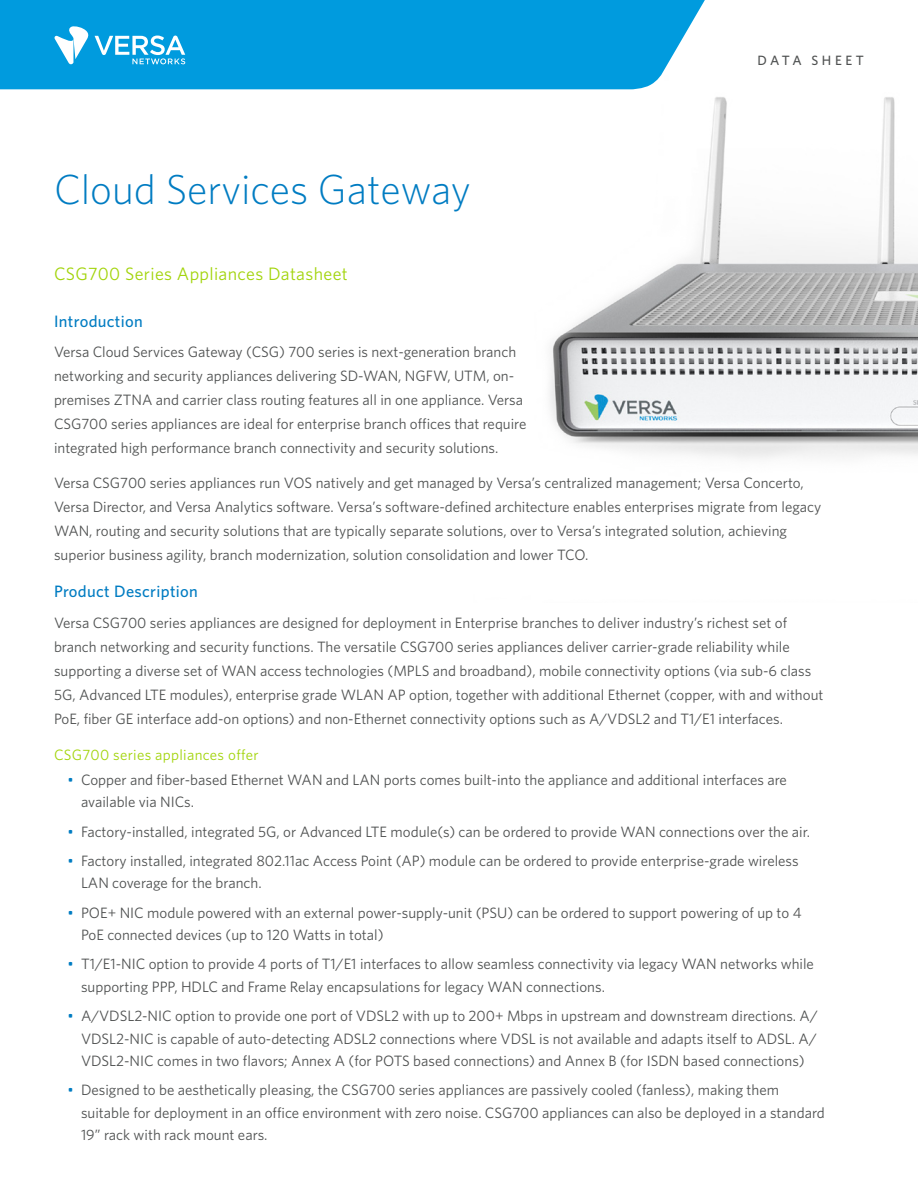
<style>
.page{position:relative;width:918px;height:1188px;background:#fff}
.page>*{position:absolute;margin:0;border:0;box-sizing:border-box;transform-origin:0 0}
.t1{font:300 42px "Whitney";color:#007cc2}
.Subhead{font:18px "Whitney";letter-spacing:.02em;color:#a2d40a}
.t2{font:500 16.5px "Whitney";letter-spacing:.02em;color:#007cc2}
.Main_Body_Text{font:15px/24px "Whitney";color:#4f5151}
.t3{font:15px "Whitney";letter-spacing:.02em;color:#a2d40a}
.Highlight{font:500 13.5px "Whitney";letter-spacing:.26em;color:#4f5151}
.s1{color:#007cc2}
</style>
<div class="page">
<img style="left:473px;top:89px;width:445px;height:370px">
<div style="left:0;top:0;width:705px;height:89px;background:#009bde"></div>
<svg style="left:95px;top:36px;width:90px;height:28px"></svg>
<svg style="left:54px;top:26px;width:35px;height:38px"></svg>
<p class="t1" style="left:54px;top:161px;width:418px">Cloud Services Gateway</p>
<p class="Highlight" style="left:758px;top:51px;width:108px">DATA SHEET</p>
<p class="Subhead" style="left:54px;top:262px;width:295px">CSG700 Series Appliances Datasheet</p>
<h1 class="t2" style="left:54px;top:310px;width:90px">Introduction</h1>
<p class="Main_Body_Text" style="left:54px;top:340px;width:474px">Versa Cloud Services Gateway (CSG) 700 series is next-generation branch networking and security appliances delivering SD-WAN, NGFW, UTM, on&shy;premises ZTNA and carrier class routing features all in one appliance. Versa CSG700 series appliances are ideal for enterprise branch offices that require integrated high performance branch connectivity and security solutions.</p>
<p class="Main_Body_Text" style="left:54px;top:470px;width:769px">Versa CSG700 series appliances run VOS natively and get managed by Versa’s centralized management; Versa Concerto, Versa Director, and Versa Analytics software. Versa’s software-defined architecture enables enterprises migrate from legacy WAN, routing and security solutions that are typically separate solutions, over to Versa’s integrated solution, achieving superior business agility, branch modernization, solution consolidation and lower TCO.</p>
<h1 class="t2" style="left:54px;top:581px;width:145px">Product Description</h1>
<p class="Main_Body_Text" style="left:54px;top:611px;width:771px">Versa CSG700 series appliances are designed for deployment in Enterprise branches to deliver industry’s richest set of branch networking and security functions. The versatile CSG700 series appliances deliver carrier-grade reliability while supporting a diverse set of WAN access technologies (MPLS and broadband), mobile connectivity options (via sub-6 class 5G, Advanced LTE modules), enterprise grade WLAN AP option, together with additional Ethernet (copper, with and without PoE, fiber GE interface add-on options) and non-Ethernet connectivity options such as A/VDSL2 and T1/E1 interfaces.</p>
<h2 class="t3" style="left:54px;top:745px;width:206px">CSG700 series appliances offer</h2>
<p class="Main_Body_Text" style="left:81px;top:768px;width:707px;line-height:22.5px;text-indent:-14px"><span class="s1">•</span> Copper and fiber-based Ethernet WAN and LAN ports comes built-into the appliance and additional interfaces are available via NICs.</p>
<p class="Main_Body_Text" style="left:68px;top:819px;width:744px"><span class="s1">•</span> Factory-installed, integrated 5G, or Advanced LTE module(s) can be ordered to provide WAN connections over the air.</p>
<p class="Main_Body_Text" style="left:81px;top:849px;width:719px;line-height:22.5px;text-indent:-14px"><span class="s1">•</span> Factory installed, integrated 802.11ac Access Point (AP) module can be ordered to provide enterprise-grade wireless<br>LAN coverage for the branch.</p>
<p class="Main_Body_Text" style="left:81px;top:901px;width:722px;line-height:22.5px;text-indent:-14px"><span class="s1">•</span> POE+ NIC module powered with an external power-supply-unit (PSU) can be ordered to support powering of up to 4<br>PoE connected devices (up to 120 Watts in total)</p>
<p class="Main_Body_Text" style="left:81px;top:953px;width:734px;line-height:22.5px;text-indent:-14px"><span class="s1">•</span> T1/E1-NIC option to provide 4 ports of T1/E1 interfaces to allow seamless connectivity via legacy WAN networks while supporting PPP, HDLC and Frame Relay encapsulations for legacy WAN connections.</p>
<p class="Main_Body_Text" style="left:81px;top:1004px;width:738px;line-height:22.5px;text-align:justify;text-indent:-14px"><span class="s1">•</span> A/VDSL2-NIC option to provide one port of VDSL2 with up to 200+ Mbps in upstream and downstream directions. A/ VDSL2-NIC is capable of auto-detecting ADSL2 connections where VDSL is not available and adapts itself to ADSL. A/ VDSL2-NIC comes in two flavors; Annex A (for POTS based connections) and Annex B (for ISDN based connections)</p>
<p class="Main_Body_Text" style="left:81px;top:1079px;width:745px;line-height:22.5px;text-indent:-14px"><span class="s1">•</span> Designed to be aesthetically pleasing, the CSG700 series appliances are passively cooled (fanless), making them suitable for deployment in an office environment with zero noise. CSG700 appliances can also be deployed in a standard<br>19” rack with rack mount ears.</p>
</div>
